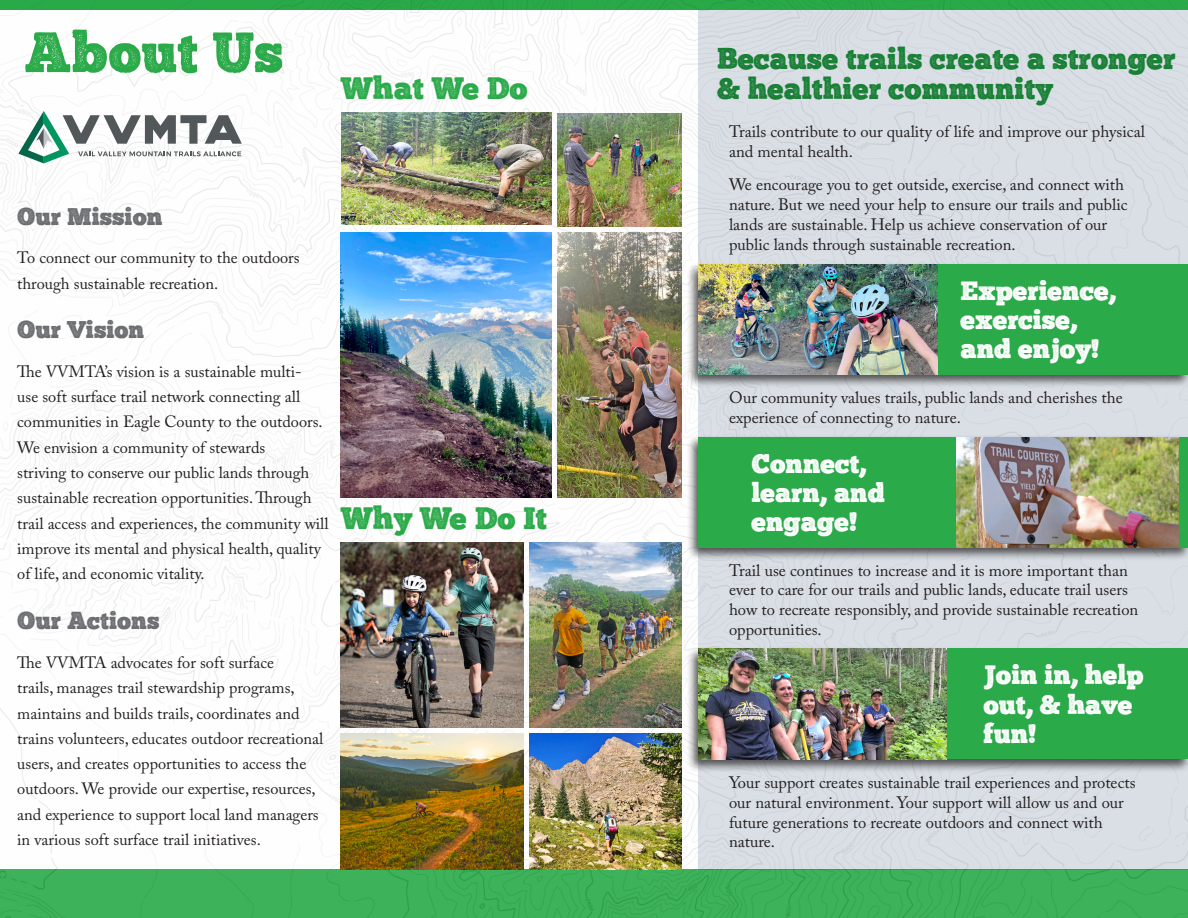
<style>
.page{position:relative;width:1188px;height:918px;background:#fff}
.page>*{position:absolute;margin:0;border:0;box-sizing:border-box;transform-origin:0 0}
.t1{font:57px "Chunk Five Print";color:#2aaa49}
.t2{font:31.5px "Chunk Five Print";color:#2aaa49}
.t3{font:30px/30px "Chunk Five Print";color:#198036}
.t4{font:27px/29.2px "Chunk Five Print";color:#fff}
.t5{font:24.45px "Chunk Five Print";color:#6c6d70}
.t6{font:16.5px/19.8px "Adobe Caslon Pro";color:#231f20}
.t7{font:16.35px/25.3px "Adobe Caslon Pro";color:#231f20}
</style>
<div class="page">
<img style="left:0;top:10px;width:1188px;height:908px">
<div style="left:0;top:0;width:1188px;height:10px;background:#2aaa49"></div>
<img style="left:341px;top:113px;width:211px;height:112px">
<div style="left:699px;top:10px;width:489px;height:859px;background:#dae0e6"></div>
<div style="left:687px;top:435px;width:501px;height:127px;background:#231f20;opacity:.75"></div>
<img style="left:956px;top:437px;width:223px;height:111px">
<div style="left:699px;top:437px;width:257px;height:111px;background:#2aaa49"></div>
<div style="left:687px;top:262px;width:501px;height:127px;background:#231f20;opacity:.75"></div>
<img style="left:699px;top:265px;width:239px;height:110px">
<div style="left:938px;top:265px;width:250px;height:110px;background:#2aaa49"></div>
<div style="left:687px;top:646px;width:501px;height:127px;background:#231f20;opacity:.75"></div>
<div style="left:699px;top:649px;width:489px;height:110px;background:#2aaa49"></div>
<img style="left:699px;top:649px;width:247px;height:110px">
<img style="left:557px;top:113px;width:125px;height:113px">
<img style="left:341px;top:543px;width:183px;height:184px">
<img style="left:341px;top:233px;width:210px;height:264px">
<img style="left:557px;top:233px;width:125px;height:264px">
<img style="left:341px;top:733px;width:183px;height:136px">
<img style="left:529px;top:543px;width:153px;height:184px">
<img style="left:529px;top:733px;width:153px;height:136px">
<svg style="left:18px;top:111px;width:224px;height:52px"></svg>
<p class="t1" style="left:24px;top:27px;width:260px">About Us</p>
<p class="t2" style="left:341px;top:73px;width:188px">What We Do</p>
<p class="t5" style="left:17px;top:205px;width:147px">Our Mission</p>
<p class="t7" style="left:17px;top:245px;width:284px">To connect our community to the outdoors through sustainable recreation.</p>
<p class="t5" style="left:17px;top:319px;width:129px">Our Vision</p>
<p class="t7" style="left:17px;top:358px;width:313px">The VVMTA’s vision is a sustainable multi-<br>use soft surface trail network connecting all communities in Eagle County to the outdoors.<br>We envision a community of stewards<br>striving to conserve our public lands through sustainable recreation opportunities. Through trail access and experiences, the community will improve its mental and physical health, quality of life, and economic vitality.</p>
<p class="t5" style="left:17px;top:610px;width:144px">Our Actions</p>
<p class="t7" style="left:17px;top:650px;width:307px">The VVMTA advocates for soft surface<br>trails, manages trail stewardship programs, maintains and builds trails, coordinates and trains volunteers, educates outdoor recreational users, and creates opportunities to access the outdoors. We provide our expertise, resources, and experience to support local land managers in various soft surface trail initiatives.</p>
<p class="t2" style="left:341px;top:503px;width:208px">Why We Do It</p>
<p class="t3" style="left:717px;top:45px;width:460px">Because trails create a stronger &amp; healthier community</p>
<p class="t6" style="left:729px;top:122px;width:417px">Trails contribute to our quality of life and improve our physical and mental health.</p>
<p class="t6" style="left:729px;top:175px;width:400px">We encourage you to get outside, exercise, and connect with nature. But we need your help to ensure our trails and public lands are sustainable. Help us achieve conservation of our public lands through sustainable recreation.</p>
<p class="t4" style="left:961px;top:278px;width:157px">Experience, exercise,</p>
<p class="t4" style="left:961px;top:336px;width:140px">and enjoy!</p>
<p class="t6" style="left:729px;top:387px;width:395px">Our community values trails, public lands and cherishes the experience of connecting to nature.</p>
<p class="t4" style="left:752px;top:450px;width:135px">Connect, learn, and engage!</p>
<p class="t6" style="left:729px;top:560px;width:411px">Trail use continues to increase and it is more important than ever to care for our trails and public lands, educate trail users how to recreate responsibly, and provide sustainable recreation opportunities.</p>
<p class="t4" style="left:983px;top:662px;width:162px">Join in, help out, &amp; have fun!</p>
<p class="t6" style="left:729px;top:772px;width:408px">Your support creates sustainable trail experiences and protects our natural environment. Your support will allow us and our future generations to recreate outdoors and connect with nature.</p>
</div>
